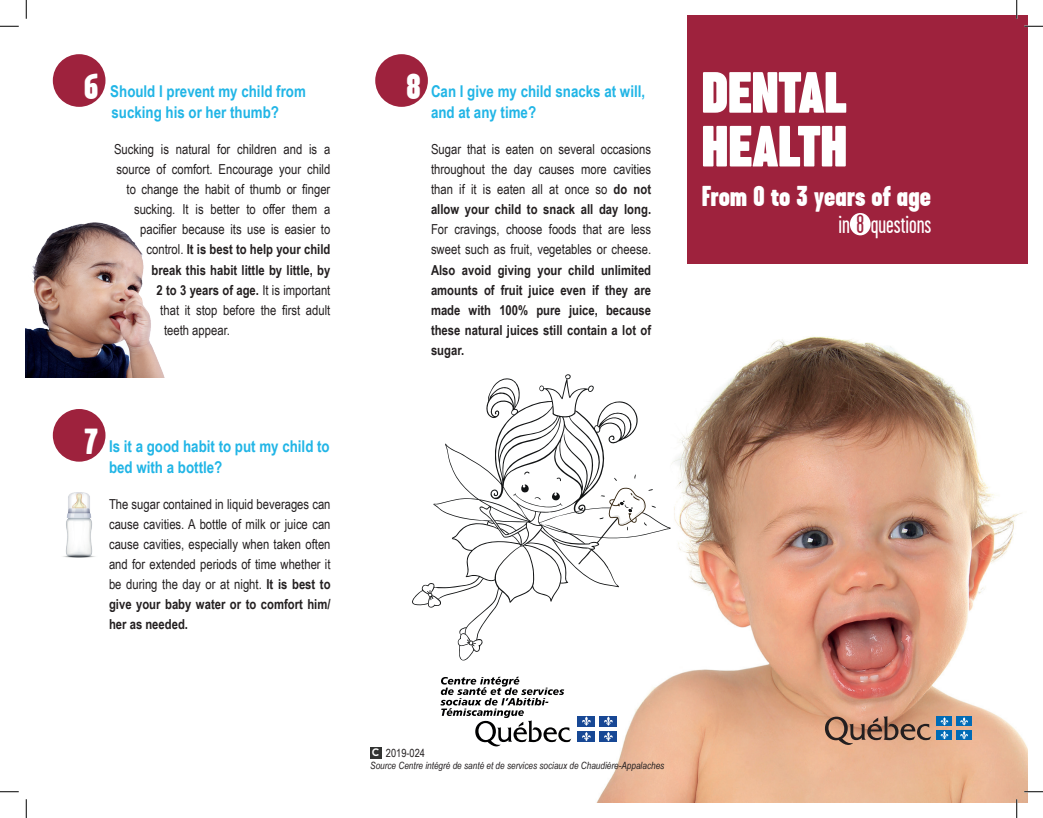
<style>
.page{position:relative;width:1043px;height:818px;background:#fff}
.page>*{position:absolute;margin:0;border:0;box-sizing:border-box;transform-origin:0 0}
.t1{font:700 60px/53.8px "Sugo Pro Classic Trial";color:#fff}
.t2{font:900 36.25px "Garage Gothic";color:#fff}
.t3{font:900 28.75px "Garage Gothic";color:#fff}
.t4{font:26.25px "Garage Gothic";color:#fff}
.t5{font:700 16.25px/21px "Arial Narrow";color:#21b5e6}
.t6{font:13.75px/20px "Arial Narrow";color:#231f20;text-align:justify}
.t7{font:700 13.75px/20px "Arial Narrow";color:#231f20;text-align:justify}
.t8{font:11.25px "Arial Narrow";color:#231f20}
.t9{font:italic 10px "Arial Narrow";color:#231f20}
.s1{font-weight:400}
.s2{font-weight:700}
.s3{color:#9e223d}
.s4{font-family:"Baron Neue";font-weight:700;font-size:10.88px;color:#fff}
</style>
<div class="page">
<img style="left:494px;top:336px;width:534px;height:466px">
<div style="left:687px;top:15px;width:341px;height:248px;background:#9e223d"></div>
<svg style="left:440px;top:676px;width:131px;height:70px"></svg>
<div style="left:578px;top:715px;width:17px;height:11px;background:#174895"></div>
<svg style="left:582px;top:716px;width:9px;height:9px"></svg>
<div style="left:600px;top:715px;width:17px;height:11px;background:#184794"></div>
<svg style="left:604px;top:716px;width:9px;height:9px"></svg>
<div style="left:578px;top:731px;width:17px;height:10px;background:#174895"></div>
<svg style="left:582px;top:732px;width:9px;height:9px"></svg>
<div style="left:600px;top:731px;width:17px;height:10px;background:#174895"></div>
<svg style="left:604px;top:732px;width:9px;height:9px"></svg>
<svg style="left:825px;top:716px;width:106px;height:29px;background:#ad8168"></svg>
<div style="left:936px;top:716px;width:16px;height:10px;background:#006bb6"></div>
<div style="left:956px;top:716px;width:15px;height:10px;background:#006bb6"></div>
<div style="left:936px;top:730px;width:16px;height:9px;background:#006bb6"></div>
<svg style="left:940px;top:717px;width:8px;height:22px"></svg>
<div style="left:956px;top:730px;width:15px;height:9px;background:#006bb6"></div>
<svg style="left:960px;top:717px;width:8px;height:22px"></svg>
<div style="left:370px;top:746px;width:12px;height:12px;background:#323332"></div>
<div style="left:849px;top:213px;width:21px;height:22px;background:#fff;border-radius:50%"></div>
<img style="left:26px;top:222px;width:138px;height:155px">
<div style="left:53px;top:54px;width:52px;height:53px;background:#9e223d;border-radius:50%"></div>
<div style="left:53px;top:409px;width:52px;height:52px;background:#9e223d;border-radius:50%"></div>
<div style="left:375px;top:54px;width:53px;height:53px;background:#9e223d;border-radius:50%"></div>
<img style="left:63px;top:492px;width:32px;height:66px">
<svg style="left:412px;top:373px;width:258px;height:288px"></svg>
<svg style="left:599px;top:474px;width:57px;height:56px"></svg>
<svg style="left:0;top:25px;width:19px;height:2px"></svg>
<svg style="left:1024px;top:25px;width:18px;height:2px"></svg>
<svg style="left:0;top:791px;width:19px;height:1px"></svg>
<svg style="left:1024px;top:790px;width:18px;height:2px"></svg>
<svg style="left:25px;top:0;width:2px;height:19px"></svg>
<svg style="left:25px;top:799px;width:2px;height:19px"></svg>
<svg style="left:1016px;top:0;width:1px;height:19px"></svg>
<svg style="left:1015px;top:799px;width:2px;height:19px"></svg>
<h2 class="t2" style="left:84px;top:66px;width:16px">6</h2>
<p class="t5" style="left:110px;top:80px;width:197px">Should I prevent my child from</p>
<h2 class="t2" style="left:406px;top:66px;width:16px">8</h2>
<p class="t5" style="left:111px;top:101px;width:169px">sucking his or her thumb?</p>
<p class="t6" style="left:114px;top:139px;width:218px">Sucking is natural for children and is a</p>
<p class="t6" style="left:116px;top:159px;width:215px">source of comfort. Encourage your child</p>
<p class="t6" style="left:126px;top:179px;width:205px">to change the habit of thumb or finger</p>
<p class="t6" style="left:134px;top:199px;width:198px">sucking. It is better to offer them a</p>
<p class="t6" style="left:140px;top:219px;width:191px">pacifier because its use is easier to</p>
<p class="t7" style="left:146px;top:239px;width:185px"><span class="s1">control.</span> It is best to help your child</p>
<p class="t7" style="left:151px;top:259px;width:180px">break this habit little by little, by</p>
<p class="t7" style="left:156px;top:279px;width:175px">2 to 3 years of age. <span class="s1">It is important</span></p>
<p class="t6" style="left:160px;top:299px;width:171px">that it stop before the first adult</p>
<p class="t6" style="left:164px;top:319px;width:67px">teeth appear.</p>
<p class="t5" style="left:431px;top:80px;width:216px">Can I give my child snacks at will, and at any time?</p>
<p class="t6" style="left:431px;top:139px;width:222px">Sugar that is eaten on several occasions throughout the day causes more cavities than if it is eaten all at once so <span class="s2">do not allow your child to snack all day long.</span></p>
<p class="t6" style="left:431px;top:219px;width:222px">For cravings, choose foods that are less sweet such as fruit, vegetables or cheese.</p>
<p class="t7" style="left:431px;top:259px;width:222px">Also avoid giving your child unlimited amounts of fruit juice even if they are made with 100% pure juice, because these natural juices still contain a lot of sugar.</p>
<h2 class="t2" style="left:84px;top:421px;width:16px">7</h2>
<p class="t5" style="left:109px;top:434px;width:222px">Is it a good habit to put my child to bed with a bottle?</p>
<p class="t6" style="left:109px;top:494px;width:223px">The sugar contained in liquid beverages can cause cavities. A bottle of milk or juice can cause cavities, especially when taken often and for extended periods of time whether it be during the day or at night. <span class="s2">It is best to give your baby water or to comfort him/ her as needed.</span></p>
<h1 class="t1" style="left:701px;top:67px;width:147px">DENTAL<br>HEALTH</h1>
<h3 class="t3" style="left:701px;top:180px;width:231px">From 0 to 3 years of age</h3>
<h3 class="t4" style="left:838px;top:210px;width:95px">in <span class="s3">8</span> questions</h3>
<p class="t8" style="left:372px;top:744px;width:55px"><span class="s4">C</span> 2019-024</p>
<p class="t9" style="left:370px;top:759px;width:295px">Source Centre intégré de santé et de services sociaux de Chaudière-Appalaches</p>
</div>
